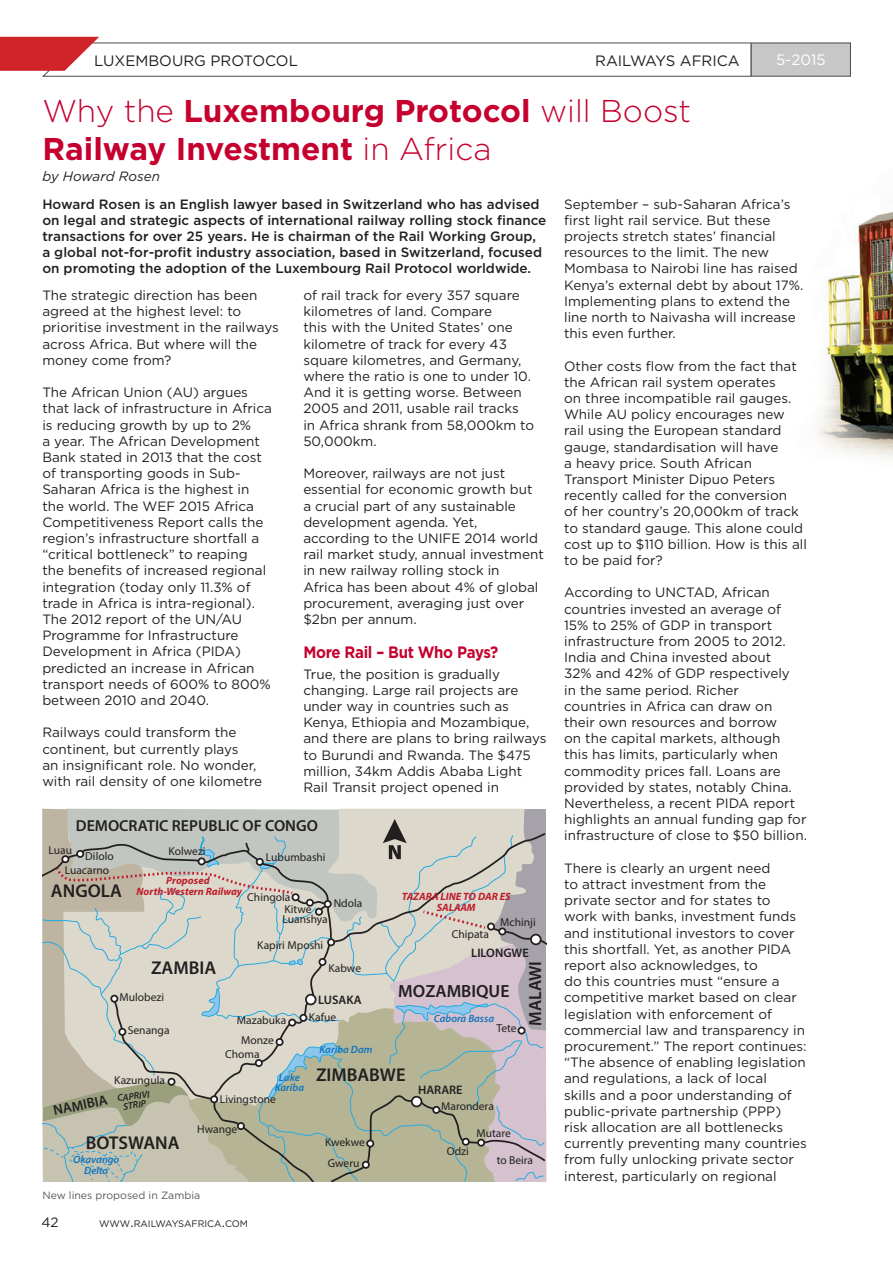
<style>
.page{position:relative;width:893px;height:1263px;background:#fff}
.page>*{position:absolute;margin:0;border:0;box-sizing:border-box;transform-origin:0 0}
.Standfirst{font:700 31.5px/37.8px "Gotham";color:#c5002e}
.t1{font:600 18.6px "Myriad Pro";color:#231f20}
.t2{font:600 17.7px "Myriad Pro";color:#231f20}
.Subheading{font:700 16.5px "Gotham";letter-spacing:-.02em;color:#c5002e;scale:.91 1}
.t3{font:600 15.9px "Myriad Pro";color:#231f20}
.Header_left{font:15px "Gotham";color:#231f20}
.t4{font:15px "Gotham";color:#fff}
.t5{font:600 14.1px "Myriad Pro";color:#231f20}
.t6{font:13.5px/16.2px "Gotham";color:#231f20}
.t7{font:500 13.5px/16.2px "Gotham";color:#231f20}
.t8{font:italic 13.5px "Gotham";color:#231f20}
.t9{font:13.5px "Gotham";color:#231f20}
.t10{font:600 12.45px "Myriad Pro";color:#231f20}
.t11{font:11.55px/14.2px "Myriad Pro";color:#231f20}
.t12{font:italic 700 10.65px/10.6px "Myriad Pro";color:#be1d2c;text-align:center}
.t13{font:italic 600 10.65px/10.6px "Myriad Pro";color:#1074bc;text-align:center}
.t14{font:10.5px "Gotham";color:#57585a}
.t15{font:italic 600 9.75px "Myriad Pro";color:#231f20}
.t16{font:9.45px "Gotham";color:#231f20}
.s1{font-weight:300}
.s2{font-size:13.5px}
</style>
<div class="page">
<img style="left:817px;top:212px;width:76px;height:247px">
<svg style="left:0;top:37px;width:851px;height:40px"></svg>
<svg style="left:43px;top:809px;width:504px;height:372px;background:#c5c3b7"></svg>
<div style="left:61px;top:855px;width:8px;height:8px;border:2px solid #231f20;border-radius:50%"></div>
<p class="Header_left" style="left:94px;top:51px;width:171px">LUXEM BOURG PROTOCOL</p>
<p class="Header_left" style="left:595px;top:51px;width:11px">RAILWAYS</p>
<p class="Header_left" style="left:680px;top:51px;width:11px">AFRICA</p>
<p class="t4" style="left:776px;top:50px;width:51px">5-2015</p>
<p class="Standfirst" style="left:43px;top:92px;width:650px"><span class="s1">Why the</span> Luxembourg Protocol <span class="s1">will Boost<br></span>Railway Investment <span class="s1">in Africa</span></p>
<p class="t8" style="left:43px;top:168px;width:119px">by Howard Rosen</p>
<p class="t7" style="left:42px;top:195px;width:506px">Howard Rosen is an English lawyer based in Switzerland who has advised on legal and strategic aspects of international railway rolling stock finance transactions for over 25 years. He is chairman of the Rail Working Group, a global not-for-profit industry association, based in Switzerland, focused on promoting the adoption of the Luxembourg Rail Protocol worldwide.</p>
<p class="t6" style="left:303px;top:287px;width:232px">of rail track for every 357 square kilometres of land. Compare<br>this with the United States’ one kilometre of track for every 43 square kilometres, and Germany, where the ratio is one to under 10.<br>And it is getting worse. Between<br>2005 and 2011, usable rail tracks<br>in Africa shrank from 58,000km to<br>50,000km.</p>
<p class="t6" style="left:303px;top:465px;width:242px">Moreover, railways are not just essential for economic growth but<br>a crucial part of any sustainable development agenda. Yet, according to the UNIFE 2014 world rail market study, annual investment in new railway rolling stock in<br>Africa has been about 4% of global procurement, averaging just over $2bn per annum.</p>
<p class="Subheading" style="left:303px;top:641px;width:216px">More Rail – But Who Pays?</p>
<p class="t6" style="left:303px;top:665px;width:245px">True, the position is gradually changing. Large rail projects are under way in countries such as<br>Kenya, Ethiopia and Mozambique, and there are plans to bring railways to Burundi and Rwanda. The $475 million, 34km Addis Ababa Light<br>Rail Transit project opened in</p>
<p class="t6" style="left:42px;top:287px;width:238px">The strategic direction has been agreed at the highest level: to prioritise investment in the railways across Africa. But where will the money come from?</p>
<p class="t6" style="left:42px;top:384px;width:231px">The African Union (AU) argues that lack of infrastructure in Africa is reducing growth by up to 2%<br>a year. The African Development<br>Bank stated in 2013 that the cost of transporting goods in Sub-<br>Saharan Africa is the highest in the world. The WEF 2015 Africa<br>Competitiveness Report calls the region’s infrastructure shortfall a “critical bottleneck” to reaping the benefits of increased regional integration (today only 11.3% of trade in Africa is intra-regional).<br>The 2012 report of the UN/AU<br>Programme for Infrastructure<br>Development in Africa (PIDA) predicted an increase in African transport needs of 600% to 800% between 2010 and 2040.</p>
<p class="t6" style="left:42px;top:724px;width:221px">Railways could transform the continent, but currently plays<br>an insignificant role. No wonder, with rail density of one kilometre</p>
<p class="t3" style="left:76px;top:815px;width:244px">DEMOCRATIC REPUBLIC OF CONGO</p>
<p class="t11" style="left:65px;top:840px;width:46px;line-height:20px;text-indent:-16px">Luau<br>Luacarno</p>
<p class="t11" style="left:85px;top:849px;width:30px">Dilolo</p>
<p class="t1" style="left:51px;top:879px;width:72px">ANGOLA</p>
<p class="t11" style="left:169px;top:844px;width:38px">Kolwezi</p>
<p class="t11" style="left:266px;top:850px;width:61px">Lubumbashi</p>
<p class="t12" style="left:137px;top:875px;width:107px">Proposed<br>North-Western Railway</p>
<p class="t11" style="left:284px;top:891px;width:29px;line-height:12.1px;text-indent:-37px">Chingola<br>Kitwe</p>
<p class="t11" style="left:334px;top:896px;width:30px">Ndola</p>
<p class="t11" style="left:283px;top:912px;width:47px">Luanshya</p>
<p class="t11" style="left:257px;top:937px;width:67px">Kapiri Mposhi</p>
<p class="t12" style="left:402px;top:891px;width:110px">TAZARA LINE TO DAR ES<br>SALAAM</p>
<p class="t11" style="left:452px;top:926px;width:39px">Chipata</p>
<p class="t11" style="left:500px;top:914px;width:37px">Mchinji</p>
<p class="t10" style="left:471px;top:945px;width:59px">LILONGWE</p>
<p class="t1" style="left:151px;top:956px;width:67px">ZAMBIA</p>
<p class="t11" style="left:329px;top:960px;width:34px">Kabwe</p>
<p class="t10" style="left:318px;top:992px;width:45px">LUSAKA</p>
<p class="t2" style="left:398px;top:979px;width:113px">MOZAMBIQUE</p>
<p class="t11" style="left:120px;top:990px;width:46px">Mulobezi</p>
<p class="t11" style="left:128px;top:1023px;width:43px">Senanga</p>
<p class="t11" style="left:114px;top:1072px;width:52px">Kazungula</p>
<p class="t11" style="left:309px;top:1010px;width:29px">Kafue</p>
<p class="t13" style="left:434px;top:1013px;width:62px">Cabora Bassa</p>
<p class="t11" style="left:237px;top:1013px;width:51px">Mazabuka</p>
<p class="t11" style="left:496px;top:1021px;width:22px">Tete</p>
<p class="t11" style="left:225px;top:1032px;width:50px;text-indent:16px">Monze<br>Choma</p>
<p class="t13" style="left:319px;top:1043px;width:54px">Kariba Dam</p>
<p class="t1" style="left:316px;top:1063px;width:91px">ZIMBABWE</p>
<p class="t13" style="left:275px;top:1071px;width:31px">Lake<br>Kariba</p>
<p class="t10" style="left:418px;top:1082px;width:46px">HARARE</p>
<p class="t15" style="left:117px;top:1092px;width:34px;rotate:-7deg">CAPRIVI</p>
<p class="t11" style="left:220px;top:1092px;width:57px">Livingstone</p>
<p class="t5" style="left:52px;top:1102px;width:56px;rotate:-12deg">NAMIBIA</p>
<p class="t15" style="left:123px;top:1100px;width:24px;rotate:-7deg">STRIP</p>
<p class="t11" style="left:441px;top:1098px;width:54px">Marondera</p>
<p class="t2" style="left:524px;top:1026px;width:66px;rotate:-90deg">MALAWI</p>
<p class="t1" style="left:86px;top:1131px;width:95px">BOTSWANA</p>
<p class="t13" style="left:73px;top:1154px;width:48px">Okavango<br>Delta</p>
<p class="t11" style="left:197px;top:1122px;width:42px">Hwange</p>
<p class="t14" style="left:43px;top:1189px;width:159px">New lines proposed in Zambia</p>
<p class="t9" style="left:42px;top:1213px;width:19px">42</p>
<p class="t16" style="left:99px;top:1217px;width:150px">WWW<span class="s2">.</span>RAILWAYSAFRICA<span class="s2">.</span>COM</p>
<p class="t11" style="left:325px;top:1132px;width:41px;line-height:20.4px">Kwekwe<br>Gweru</p>
<p class="t11" style="left:447px;top:1143px;width:24px">Odzi</p>
<p class="t11" style="left:476px;top:1126px;width:36px">Mutare</p>
<p class="t11" style="left:497px;top:1152px;width:38px">to Beira</p>
<p class="t6" style="left:564px;top:195px;width:241px">September – sub-Saharan Africa’s first light rail service. But these projects stretch states’ financial resources to the limit. The new<br>Mombasa to Nairobi line has raised<br>Kenya’s external debt by about 17%.<br>Implementing plans to extend the line north to Naivasha will increase this even further.</p>
<p class="t6" style="left:564px;top:357px;width:244px">Other costs flow from the fact that the African rail system operates<br>on three incompatible rail gauges.<br>While AU policy encourages new rail using the European standard gauge, standardisation will have<br>a heavy price. South African<br>Transport Minister Dipuo Peters recently called for the conversion<br>of her country’s 20,000km of track to standard gauge. This alone could cost up to $110 billion. How is this all to be paid for?</p>
<p class="t6" style="left:564px;top:584px;width:244px">According to UNCTAD, African countries invested an average of<br>15% to 25% of GDP in transport infrastructure from 2005 to 2012.<br>India and China invested about<br>32% and 42% of GDP respectively<br>in the same period. Richer<br>countries in Africa can draw on<br>their own resources and borrow<br>on the capital markets, although this has limits, particularly when commodity prices fall. Loans are provided by states, notably China.<br>Nevertheless, a recent PIDA report highlights an annual funding gap for infrastructure of close to $50 billion.</p>
<p class="t6" style="left:564px;top:860px;width:244px">There is clearly an urgent need<br>to attract investment from the private sector and for states to work with banks, investment funds and institutional investors to cover this shortfall. Yet, as another PIDA report also acknowledges, to<br>do this countries must “ensure a competitive market based on clear legislation with enforcement of commercial law and transparency in procurement.” The report continues: “The absence of enabling legislation and regulations, a lack of local<br>skills and a poor understanding of public-private partnership (PPP) risk allocation are all bottlenecks currently preventing many countries from fully unlocking private sector interest, particularly on regional</p>
</div>
